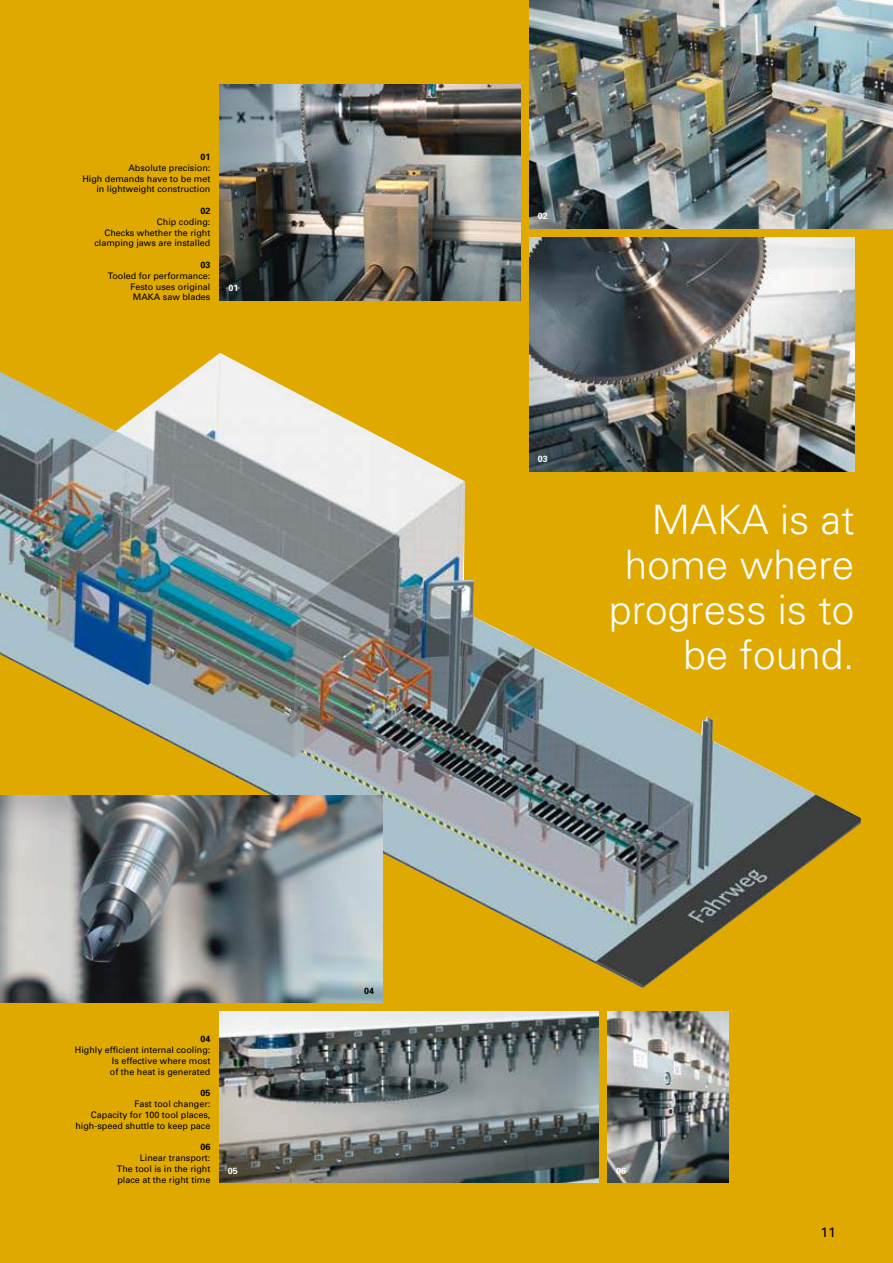
<style>
.page{position:relative;width:893px;height:1263px;background:#dfa900}
.page>*{position:absolute;margin:0;border:0;box-sizing:border-box;transform-origin:0 0}
.t1{font:300 40.5px/45px "Univers";color:#fff;text-align:right}
.t2{font:13.5px "Univers";color:#000}
.t3{font:9px/10.8px "Univers";color:#000;text-align:right}
.t4{font:700 9px "Univers";color:#000}
.t5{font:700 9px "Univers";color:#fff}
</style>
<div class="page">
<img style="left:529px;top:0;width:364px;height:228px">
<img style="left:0;top:353px;width:861px;height:635px">
<img style="left:0;top:795px;width:383px;height:207px">
<img style="left:219px;top:1011px;width:380px;height:171px">
<img style="left:608px;top:1011px;width:121px;height:171px">
<img style="left:529px;top:237px;width:326px;height:234px">
<img style="left:219px;top:84px;width:301px;height:216px">
<p class="t4" style="left:200px;top:151px;width:12px">01</p>
<p class="t3" style="left:82px;top:162px;width:130px">Absolute precision:<br>High demands have to be met in lightweight construction</p>
<p class="t4" style="left:200px;top:205px;width:12px">02</p>
<p class="t3" style="left:94px;top:216px;width:118px">Chip coding:<br>Checks whether the right clamping jaws are installed</p>
<p class="t4" style="left:200px;top:259px;width:12px">03</p>
<p class="t3" style="left:130px;top:270px;width:82px;text-align:justify;text-indent:-23px">Tooled for performance:<br>Festo uses original MAKA saw blades</p>
<p class="t5" style="left:228px;top:282px;width:12px">01</p>
<p class="t5" style="left:538px;top:210px;width:12px">02</p>
<p class="t5" style="left:538px;top:453px;width:12px">03</p>
<h1 class="t1" style="left:609px;top:496px;width:247px">MAKA is at home where progress is to be found.</h1>
<p class="t4" style="left:200px;top:1033px;width:12px">04</p>
<p class="t3" style="left:110px;top:1044px;width:102px;text-align:justify;text-indent:-35px">Highly efficient internal cooling:<br>Is effective where most of the heat is generated</p>
<p class="t4" style="left:200px;top:1087px;width:12px">05</p>
<p class="t3" style="left:75px;top:1098px;width:137px">Fast tool changer:<br>Capacity for 100 tool places, high-speed shuttle to keep pace</p>
<p class="t4" style="left:200px;top:1141px;width:12px">06</p>
<p class="t3" style="left:117px;top:1152px;width:95px;text-align:justify;text-indent:23px">Linear transport:<br>The tool is in the right place at the right time</p>
<p class="t4" style="left:364px;top:984px;width:12px">04</p>
<p class="t5" style="left:228px;top:1164px;width:12px">05</p>
<p class="t5" style="left:616px;top:1164px;width:12px">06</p>
<h2 class="t2" style="left:820px;top:1223px;width:17px">11</h2>
</div>
